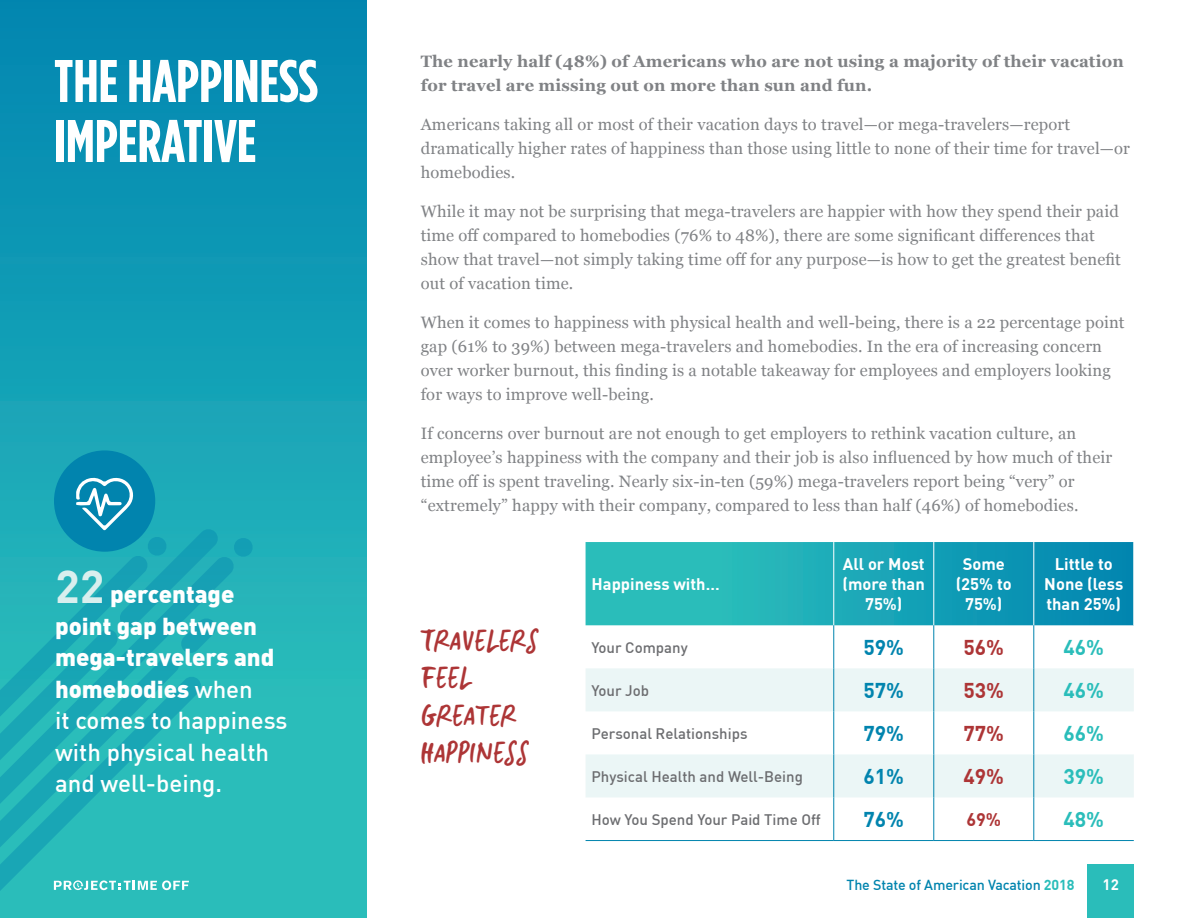
<style>
.page{position:relative;width:1188px;height:918px;background:#fff}
.page>*{position:absolute;margin:0;border:0;box-sizing:border-box;transform-origin:0 0}
.t1{font:700 60px/60px "Gotham Condensed";color:#fff}
.body_Georgia{font:27px/37.5px "Delirium Two";color:#ad3536}
.body_Georgia-2{font:500 24px/31.5px "DIN Pro";color:#fff}
.t2{font:700 21px "DIN Pro";color:#0184ae}
.t3{font:700 21px "DIN Pro";color:#2abdba}
.t4{font:700 21px "DIN Pro";color:#ad3536}
.t5{font:700 18px "DIN Pro";color:#ad3536}
.intro{font:16.5px/24px "Georgia";letter-spacing:.01em;color:#808285}
.intro-2{font:700 16.5px/24px "Georgia";letter-spacing:.01em;color:#808285}
.t6{font:700 16.5px/19.8px "DIN Pro";color:#fff;text-align:center}
.t7{font:500 15px "DIN Pro";color:#6c6d70}
.t8{font:700 15px "DIN Pro";color:#fff}
.t9{font:500 14.25px "DIN Pro";letter-spacing:-.01em;color:#0184ae}
.s1{font-weight:700;font-size:45.45px;color:#d9efee}
.s2{font-weight:900}
.s3{font-weight:700;color:#2abdba}
</style>
<div class="page">
<div style="left:0;top:0;width:367px;height:918px;background:linear-gradient(to bottom,#0287b1,#32c7bc)"></div>
<div style="left:1088px;top:864px;width:46px;height:54px;background:#2abdba"></div>
<svg style="left:219px;top:556px;width:16px;height:354px;background:#27b9b9"></svg>
<svg style="left:233px;top:537px;width:21px;height:21px"></svg>
<svg style="left:586px;top:542px;width:548px;height:83px;background:#1ba7b7"></svg>
<svg style="left:586px;top:668px;width:548px;height:129px;fill:#ebf6f6"></svg>
<hr style="left:834px;top:542px;width:1px;height:83px;background:#fff">
<hr style="left:934px;top:542px;width:1px;height:83px;background:#fff">
<hr style="left:1034px;top:542px;width:1px;height:83px;background:#fff">
<hr style="left:834px;top:625px;width:1px;height:43px;background:#0184ae">
<hr style="left:934px;top:625px;width:1px;height:43px;background:#0184ae">
<hr style="left:1034px;top:625px;width:1px;height:43px;background:#0184ae">
<hr style="left:834px;top:668px;width:1px;height:43px;background:#0184ae">
<hr style="left:934px;top:668px;width:1px;height:43px;background:#0184ae">
<hr style="left:1034px;top:668px;width:1px;height:43px;background:#0184ae">
<hr style="left:834px;top:711px;width:1px;height:43px;background:#0184ae">
<hr style="left:934px;top:711px;width:1px;height:43px;background:#0184ae">
<hr style="left:1034px;top:711px;width:1px;height:43px;background:#0184ae">
<hr style="left:834px;top:754px;width:1px;height:43px;background:#0184ae">
<hr style="left:934px;top:754px;width:1px;height:43px;background:#0184ae">
<hr style="left:1034px;top:754px;width:1px;height:43px;background:#0184ae">
<hr style="left:586px;top:840px;width:248px;height:1px;background:#0184ae">
<hr style="left:834px;top:797px;width:1px;height:43px;background:#0184ae">
<hr style="left:934px;top:797px;width:1px;height:43px;background:#0184ae">
<hr style="left:834px;top:840px;width:100px;height:1px;background:#0184ae">
<hr style="left:934px;top:840px;width:100px;height:1px;background:#0184ae">
<hr style="left:1034px;top:797px;width:1px;height:43px;background:#0184ae">
<hr style="left:1034px;top:840px;width:100px;height:1px;background:#0184ae">
<div style="left:54px;top:450px;width:101px;height:102px;background:#0184ae;border-radius:50%"></div>
<svg style="left:0;top:476px;width:219px;height:442px;background:#24b1b8"></svg>
<p class="t1" style="left:54px;top:51px;width:265px">THE HAPPINESS<br>IMPERATIVE</p>
<p class="body_Georgia-2" style="left:55px;top:578px;width:234px"><span class="s1">22</span> <span class="s2">percentage point gap between mega-travelers and homebodies</span> when<br>it comes to happiness with physical health and well-being.</p>
<p class="intro-2" style="left:421px;top:49px;width:705px">The nearly half (48%) of Americans who are not using a majority of their vacation for travel are missing out on more than sun and fun.</p>
<p class="intro" style="left:421px;top:112px;width:711px">Americans taking all or most of their vacation days to travel—or mega-travelers—report dramatically higher rates of happiness than those using little to none of their time for travel—or homebodies.</p>
<p class="intro" style="left:421px;top:199px;width:702px">While it may not be surprising that mega-travelers are happier with how they spend their paid time off compared to homebodies (76% to 48%), there are some significant differences that show that travel—not simply taking time off for any purpose—is how to get the greatest benefit out of vacation time.</p>
<p class="intro" style="left:421px;top:310px;width:705px">When it comes to happiness with physical health and well-being, there is a 22 percentage point gap (61% to 39%) between mega-travelers and homebodies. In the era of increasing concern over worker burnout, this finding is a notable takeaway for employees and employers looking for ways to improve well-being.</p>
<p class="intro" style="left:421px;top:421px;width:693px">If concerns over burnout are not enough to get employers to rethink vacation culture, an employee’s happiness with the company and their job is also influenced by how much of their time off is spent traveling. Nearly six-in-ten (59%) mega-travelers report being “very” or “extremely” happy with their company, compared to less than half (46%) of homebodies.</p>
<p class="body_Georgia" style="left:421px;top:622px;width:119px">TRAVELERS<br>FEEL<br>GREATER<br>HAPPINESS</p>
<p class="t6" style="left:592px;top:574px;width:130px">Happiness with…</p>
<p class="t6" style="left:843px;top:554px;width:84px">All or Most (more than<br>75%)</p>
<p class="t6" style="left:956px;top:554px;width:58px">Some (25% to<br>75%)</p>
<p class="t6" style="left:1044px;top:554px;width:80px">Little to<br>None (less than 25%)</p>
<p class="t7" style="left:592px;top:637px;width:98px">Your Company</p>
<p class="t2" style="left:863px;top:633px;width:42px">59%</p>
<p class="t4" style="left:963px;top:633px;width:42px">56%</p>
<p class="t3" style="left:1063px;top:633px;width:42px">46%</p>
<p class="t7" style="left:592px;top:680px;width:59px">Your Job</p>
<p class="t2" style="left:863px;top:676px;width:42px">57%</p>
<p class="t4" style="left:963px;top:676px;width:42px">53%</p>
<p class="t3" style="left:1063px;top:676px;width:42px">46%</p>
<p class="t7" style="left:592px;top:724px;width:157px">Personal Relationships</p>
<p class="t2" style="left:863px;top:719px;width:42px">79%</p>
<p class="t4" style="left:963px;top:719px;width:42px">77%</p>
<p class="t3" style="left:1063px;top:719px;width:42px">66%</p>
<p class="t7" style="left:592px;top:767px;width:213px">Physical Health and Well-Being</p>
<p class="t2" style="left:863px;top:763px;width:42px">61%</p>
<p class="t4" style="left:963px;top:763px;width:42px">49%</p>
<p class="t3" style="left:1063px;top:763px;width:42px">39%</p>
<p class="t7" style="left:592px;top:810px;width:231px">How You Spend Your Paid Time Off</p>
<p class="t2" style="left:863px;top:806px;width:42px">76%</p>
<p class="t5" style="left:966px;top:807px;width:36px">69%</p>
<p class="t3" style="left:1063px;top:806px;width:42px">48%</p>
<p class="t9" style="left:847px;top:876px;width:229px">The State of American Vacation <span class="s3">2018</span></p>
<p class="t8" style="left:1102px;top:874px;width:18px">12</p>
</div>
